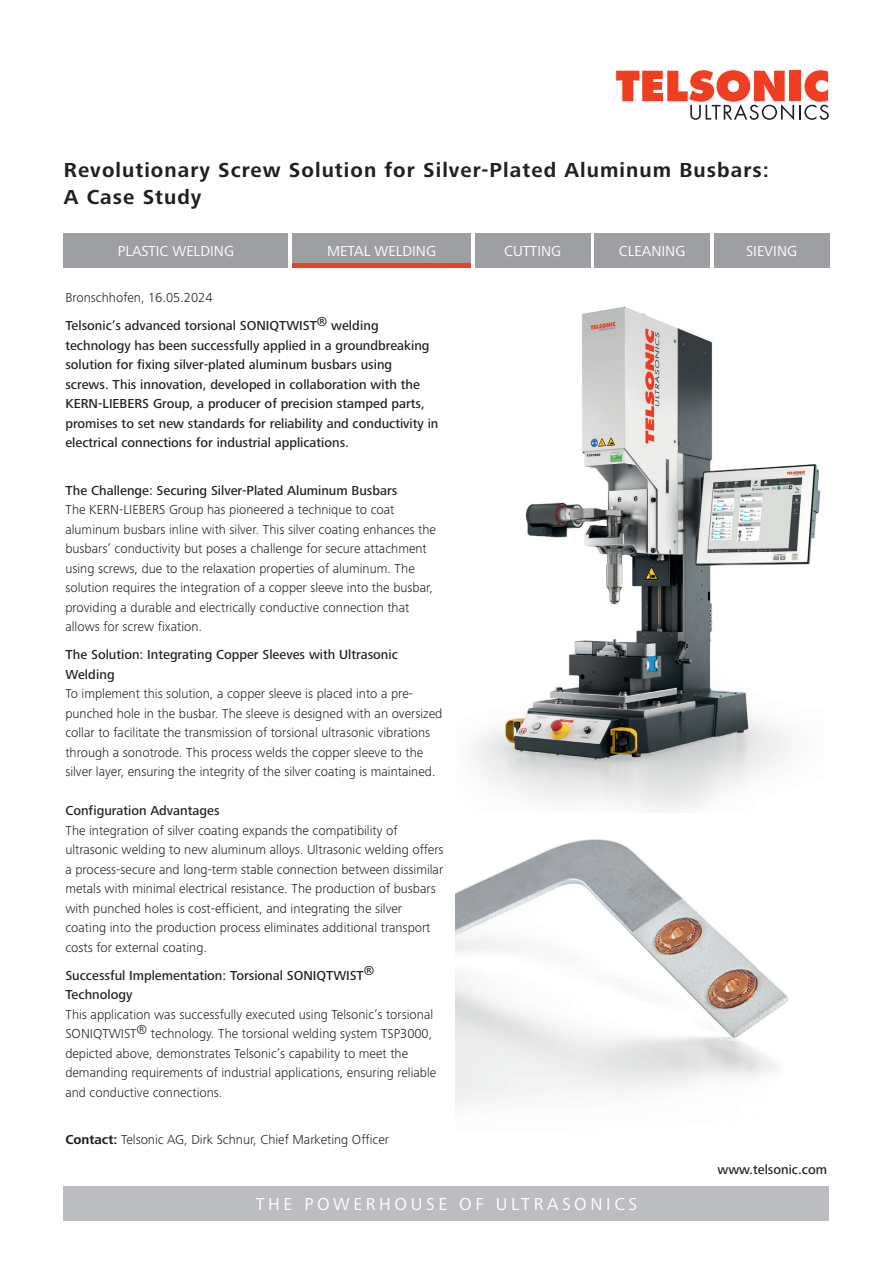
<style>
.page{position:relative;width:893px;height:1263px;background:#fff}
.page>*{position:absolute;margin:0;border:0;box-sizing:border-box;transform-origin:0 0}
.Haupttitel{font:700 21px/27px "Frutiger Next Pro";letter-spacing:.05em;color:#231f20}
.t1{font:18px "Frutiger Next Pro";letter-spacing:.2em;color:#fff}
.Portfoliotitel{font:15px "Frutiger Next Pro";color:#fff}
.Lauftext_9_13pt{font:300 13.5px/19.5px "Frutiger Next Pro";color:#231f20}
.t2{font:500 13.5px/19.5px "Frutiger Next Pro";color:#231f20}
.s1{font-weight:500}
.s2{font-weight:700}
</style>
<div class="page">
<svg style="left:616px;top:70px;width:213px;height:50px"></svg>
<div style="left:64px;top:1186px;width:765px;height:34px;background:#bcbdc0"></div>
<img style="left:473px;top:306px;width:348px;height:505px">
<img style="left:455px;top:839px;width:334px;height:267px">
<div style="left:64px;top:234px;width:224px;height:34px;background:#9d9fa2"></div>
<div style="left:292px;top:234px;width:179px;height:34px;background:#9d9fa2"></div>
<div style="left:475px;top:234px;width:115px;height:34px;background:#9d9fa2"></div>
<div style="left:595px;top:234px;width:115px;height:34px;background:#9d9fa2"></div>
<div style="left:714px;top:234px;width:115px;height:34px;background:#9d9fa2"></div>
<hr style="left:292px;top:264px;width:179px;height:4px;background:#ef3e22">
<p class="Haupttitel" style="left:64px;top:156px;width:707px">Revolutionary Screw Solution for Silver-Plated Aluminum Busbars:<br>A Case Study</p>
<p class="Portfoliotitel" style="left:118px;top:243px;width:118px">PLASTIC WELDING</p>
<p class="Portfoliotitel" style="left:327px;top:243px;width:110px">METAL WELDING</p>
<p class="Portfoliotitel" style="left:504px;top:243px;width:58px">CUTTING</p>
<p class="Portfoliotitel" style="left:619px;top:243px;width:68px">CLEANING</p>
<p class="Portfoliotitel" style="left:746px;top:243px;width:53px">SIEVING</p>
<p class="Lauftext_9_13pt" style="left:65px;top:288px;width:149px">Bronschhofen, 16.05.2024</p>
<p class="t2" style="left:65px;top:316px;width:375px">Telsonic’s advanced torsional SONIQTWIST® welding technology has been successfully applied in a groundbreaking solution for fixing silver-plated aluminum busbars using screws. This innovation, developed in collaboration with the KERN-LIEBERS Group, a producer of precision stamped parts, promises to set new standards for reliability and conductivity in electrical connections for industrial applications.</p>
<p class="Lauftext_9_13pt" style="left:65px;top:480px;width:372px"><span class="s1">The Challenge: Securing Silver-Plated Aluminum Busbars<br></span>The KERN-LIEBERS Group has pioneered a technique to coat aluminum busbars inline with silver. This silver coating enhances the busbars’ conductivity but poses a challenge for secure attachment using screws, due to the relaxation properties of aluminum. The solution requires the integration of a copper sleeve into the busbar, providing a durable and electrically conductive connection that allows for screw fixation.</p>
<p class="Lauftext_9_13pt" style="left:65px;top:645px;width:378px"><span class="s1">The Solution: Integrating Copper Sleeves with Ultrasonic Welding<br></span>To implement this solution, a copper sleeve is placed into a pre&shy;punched hole in the busbar. The sleeve is designed with an oversized collar to facilitate the transmission of torsional ultrasonic vibrations through a sonotrode. This process welds the copper sleeve to the silver layer, ensuring the integrity of the silver coating is maintained.</p>
<p class="Lauftext_9_13pt" style="left:65px;top:801px;width:380px"><span class="s1">Configuration Advantages<br></span>The integration of silver coating expands the compatibility of ultrasonic welding to new aluminum alloys. Ultrasonic welding offers a process-secure and long-term stable connection between dissimilar metals with minimal electrical resistance. The production of busbars with punched holes is cost-efficient, and integrating the silver coating into the production process eliminates additional transport costs for external coating.</p>
<p class="Lauftext_9_13pt" style="left:65px;top:965px;width:372px"><span class="s1">Successful Implementation: Torsional SONIQTWIST</span><sup>® </sup><span class="s1">Technology<br></span>This application was successfully executed using Telsonic’s torsional SONIQTWIST® technology. The torsional welding system TSP3000, depicted above, demonstrates Telsonic’s capability to meet the demanding requirements of industrial applications, ensuring reliable and conductive connections.</p>
<p class="Lauftext_9_13pt" style="left:65px;top:1130px;width:325px"><span class="s2">Contact:</span> Telsonic AG, Dirk Schnur, Chief Marketing Officer</p>
<h2 class="t1" style="left:256px;top:1194px;width:383px">THE POWERHOUSE OF ULTRASONICS</h2>
<p class="t2" style="left:717px;top:1159px;width:111px">www.telsonic.com</p>
</div>
